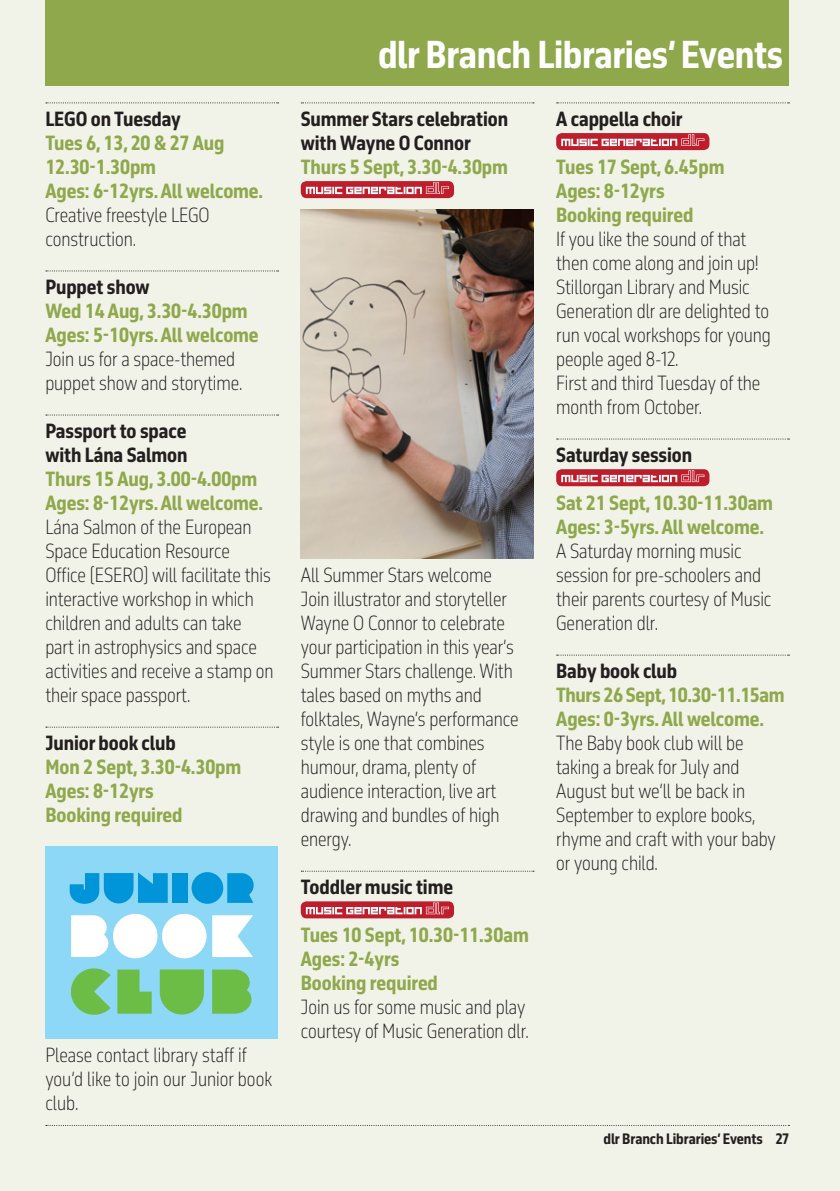
<style>
.page{position:relative;width:840px;height:1191px;background:#fff}
.page>*{position:absolute;margin:0;border:0;box-sizing:border-box;transform-origin:0 0}
.Section_Head{font:36px "November Cond Pro Hea";letter-spacing:-.01em;color:#fff}
.text{font:300 expanded 19px/24px "November Cond Pro";letter-spacing:-.005em;color:#231f20}
.Bold_Text_BRANCHES{font:19px/24px "November Cond Pro Hea";letter-spacing:-.005em;color:#8fa84c}
.Bold_Text_rule_above{font:19px/24px "November Cond Pro Hea";letter-spacing:-.005em;color:#231f20}
.text-2{font:14px "November Cond Pro Hea";letter-spacing:-.005em;color:#231f20}
.s1{color:#f7943c}
</style>
<div class="page">
<div style="left:0;top:0;width:839px;height:1191px;background:#f1f3e8"></div>
<svg style="left:46px;top:1125px;width:743px;height:1px"></svg>
<div style="left:45px;top:0;width:743px;height:85px;background:#8fa84c"></div>
<svg style="left:46px;top:102px;width:232px;height:1px"></svg>
<svg style="left:46px;top:270px;width:232px;height:1px"></svg>
<svg style="left:46px;top:414px;width:232px;height:1px"></svg>
<svg style="left:46px;top:726px;width:232px;height:1px"></svg>
<svg style="left:301px;top:102px;width:232px;height:1px"></svg>
<svg style="left:301px;top:870px;width:232px;height:1px"></svg>
<div style="left:300px;top:181px;width:154px;height:17px;background:linear-gradient(to right,#be1d2c,#be1e2d);border-radius:6px"></div>
<svg style="left:306px;top:182px;width:142px;height:12px;background:#d36973"></svg>
<svg style="left:300px;top:901px;width:154px;height:17px"></svg>
<svg style="left:306px;top:902px;width:142px;height:12px;background:#d26670"></svg>
<svg style="left:556px;top:102px;width:233px;height:1px"></svg>
<svg style="left:556px;top:438px;width:233px;height:1px"></svg>
<svg style="left:556px;top:654px;width:233px;height:1px"></svg>
<div style="left:556px;top:133px;width:153px;height:17px;background:#be1d2c;border-radius:6px"></div>
<svg style="left:561px;top:134px;width:143px;height:12px"></svg>
<div style="left:556px;top:469px;width:153px;height:17px;background:linear-gradient(to right,#be1d2c,#be1e2d);border-radius:6px"></div>
<svg style="left:561px;top:470px;width:143px;height:12px;background:#d36771"></svg>
<div style="left:45px;top:846px;width:233px;height:192px;background:#8dd7f7"></div>
<svg style="left:70px;top:872px;width:98px;height:32px"></svg>
<div style="left:172px;top:873px;width:16px;height:30px;background:#0095d9"></div>
<div style="left:191px;top:872px;width:32px;height:31px;background:#0095d9;border-radius:50%"></div>
<svg style="left:227px;top:873px;width:26px;height:30px"></svg>
<svg style="left:71px;top:915px;width:38px;height:42px;background:#f2fafe"></svg>
<div style="left:113px;top:914px;width:44px;height:44px;background:#fff;border-radius:50%"></div>
<div style="left:162px;top:914px;width:44px;height:44px;background:#fff;border-radius:50%"></div>
<svg style="left:212px;top:915px;width:41px;height:42px"></svg>
<svg style="left:71px;top:968px;width:39px;height:47px"></svg>
<svg style="left:117px;top:969px;width:35px;height:44px"></svg>
<svg style="left:160px;top:969px;width:44px;height:45px;background:#6fbf57"></svg>
<svg style="left:212px;top:969px;width:40px;height:44px;background:#6fbf58"></svg>
<img style="left:300px;top:210px;width:233px;height:348px">
<p class="Bold_Text_rule_above" style="left:45px;top:106px;width:137px">LEGO on Tuesday</p>
<p class="Bold_Text_BRANCHES" style="left:45px;top:130px;width:180px">Tues 6, 13, 20 &amp; 27 Aug</p>
<p class="Bold_Text_BRANCHES" style="left:45px;top:154px;width:112px">12.30-1.30pm</p>
<p class="Bold_Text_BRANCHES" style="left:45px;top:178px;width:219px">Ages: 6-12yrs. All welcome.</p>
<p class="text" style="left:45px;top:202px;width:166px">Creative freestyle LEGO construction.</p>
<p class="Bold_Text_rule_above" style="left:45px;top:274px;width:106px">Puppet show</p>
<p class="Bold_Text_BRANCHES" style="left:45px;top:298px;width:204px">Wed 14 Aug, 3.30-4.30pm</p>
<p class="Bold_Text_BRANCHES" style="left:45px;top:322px;width:215px">Ages: 5-10yrs. All welcome</p>
<p class="text" style="left:45px;top:346px;width:198px">Join us for a space-themed puppet show and storytime.</p>
<p class="Bold_Text_rule_above" style="left:45px;top:418px;width:143px">Passport to space with Lána Salmon</p>
<p class="Bold_Text_BRANCHES" style="left:45px;top:466px;width:213px">Thurs 15 Aug, 3.00-4.00pm</p>
<p class="Bold_Text_BRANCHES" style="left:45px;top:490px;width:219px">Ages: 8-12yrs. All welcome.</p>
<p class="text" style="left:45px;top:514px;width:229px">Lána Salmon of the European<br>Space Education Resource<br>Office (ESERO) will facilitate this interactive workshop in which children and adults can take part in astrophysics and space activities and receive a stamp on their space passport.</p>
<p class="Bold_Text_rule_above" style="left:45px;top:730px;width:132px">Junior book club</p>
<p class="Bold_Text_BRANCHES" style="left:45px;top:754px;width:197px">Mon 2 Sept, 3.30-4.30pm</p>
<p class="Bold_Text_BRANCHES" style="left:45px;top:778px;width:139px">Ages: 8-12yrs<br>Booking required</p>
<p class="text" style="left:45px;top:1042px;width:228px">Please contact library staff if you’d like to join our Junior book club.</p>
<p class="Section_Head" style="left:378px;top:25px;width:406px">dlr Branch Libraries’ Events</p>
<p class="Section_Head" style="left:445px;top:25px;width:323px">dlr LexIcon Exhibition</p>
<p class="Bold_Text_rule_above" style="left:300px;top:106px;width:209px">Summer Stars celebration with Wayne O Connor</p>
<p class="Bold_Text_BRANCHES" style="left:300px;top:154px;width:208px">Thurs 5 Sept, 3.30-4.30pm</p>
<p class="text" style="left:300px;top:562px;width:192px">All Summer Stars welcome</p>
<p class="text" style="left:300px;top:586px;width:219px">Join illustrator and storyteller<br>Wayne O Connor to celebrate your participation in this year’s<br>Summer Stars challenge. With tales based on myths and folktales, Wayne’s performance style is one that combines humour, drama, plenty of audience interaction, live art drawing and bundles of high energy.</p>
<p class="Bold_Text_rule_above" style="left:300px;top:874px;width:154px">Toddler music time</p>
<p class="Bold_Text_BRANCHES" style="left:300px;top:922px;width:229px">Tues 10 Sept, 10.30-11.30am</p>
<p class="Bold_Text_BRANCHES" style="left:300px;top:946px;width:100px">Ages: 2-4yrs</p>
<p class="Bold_Text_BRANCHES" style="left:300px;top:970px;width:139px">Booking required</p>
<p class="text" style="left:300px;top:994px;width:229px">Join us for some music and play courtesy of Music Generation dlr.</p>
<p class="Bold_Text_rule_above" style="left:556px;top:106px;width:128px">A cappella choir</p>
<p class="Bold_Text_BRANCHES" style="left:556px;top:154px;width:170px">Tues 17 Sept, 6.45pm</p>
<p class="Bold_Text_BRANCHES" style="left:556px;top:178px;width:110px">Ages: 8-12yrs</p>
<p class="Bold_Text_BRANCHES" style="left:556px;top:202px;width:139px">Booking required</p>
<p class="text" style="left:556px;top:226px;width:216px">If you like the sound of that then come along and join up!<br>Stillorgan Library and Music<br>Generation dlr are delighted to run vocal workshops for young people aged 8-12.</p>
<p class="text" style="left:556px;top:370px;width:205px">First and third Tuesday of the month from October.</p>
<p class="Bold_Text_rule_above" style="left:556px;top:442px;width:137px">Saturday session</p>
<p class="Bold_Text_BRANCHES" style="left:556px;top:490px;width:218px">Sat 21 Sept, 10.30-11.30am</p>
<p class="Bold_Text_BRANCHES" style="left:556px;top:514px;width:209px">Ages: 3-5yrs. All welcome.</p>
<p class="text" style="left:556px;top:538px;width:217px">A Saturday morning music session for pre-schoolers and their parents courtesy of Music<br>Generation dlr.</p>
<p class="Bold_Text_rule_above" style="left:556px;top:658px;width:122px">Baby book club</p>
<p class="Bold_Text_BRANCHES" style="left:556px;top:682px;width:230px">Thurs 26 Sept, 10.30-11.15am</p>
<p class="Bold_Text_BRANCHES" style="left:556px;top:706px;width:209px">Ages: 0-3yrs. All welcome.</p>
<p class="text" style="left:556px;top:730px;width:221px">The Baby book club will be taking a break for July and<br>August but we’ll be back in<br>September to explore books, rhyme and craft with your baby or young child.</p>
<p class="text-2" style="left:603px;top:1127px;width:187px">dlr Branch Libraries’ Events 27</p>
<p class="text-2" style="left:629px;top:1127px;width:128px">dlr LexIcon <span class="s1">Exhibition</span></p>
</div>
